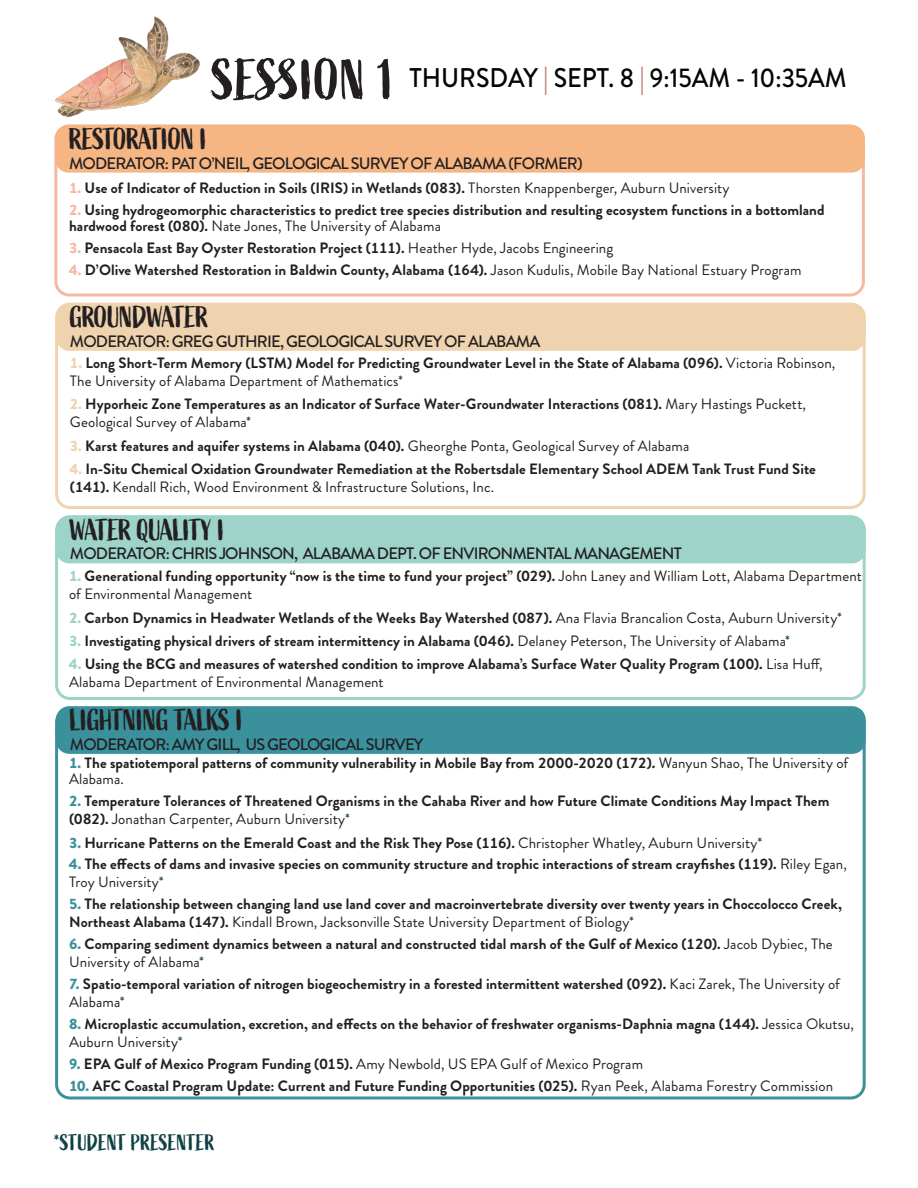
<style>
.page{position:relative;width:918px;height:1188px;background:#fff}
.page>*{position:absolute;margin:0;border:0;box-sizing:border-box;transform-origin:0 0}
.t1{font:57px "Active";letter-spacing:-.005em;color:#231f20}
.Section_Header{font:30px "Active";letter-spacing:-.03em;color:#231f20}
.t2{font:500 27px "Brandon Grotesque";color:#040503;scale:.93 1}
.t3{font:22.5px "Active";letter-spacing:-.01em;color:#0f4044}
.Section_Header-2{font:500 16.5px "Brandon Grotesque";letter-spacing:-.05em;color:#231f20}
.Section_Body_Text{font:700 15px/18px "Brandon Grotesque";letter-spacing:.005em;color:#231f20}
.s1{font-weight:900;color:#c58786}
.s2{font-weight:900;color:#f7b8a3}
.s3{font-weight:400}
.s4{font-weight:900;color:#efd3af}
.s5{font-weight:400;color:#0f4044}
.s6{font-weight:900;color:#9dd3c9}
.s7{font-weight:900;color:#3a919c}
</style>
<div class="page">
<div style="left:54px;top:124px;width:811px;height:173px;border:3px solid #f7b8a3;border-radius:14px"></div>
<div style="left:55px;top:125px;width:810px;height:48px;background:#f6b684;border-radius:14px"></div>
<div style="left:55px;top:303px;width:811px;height:206px;border:3px solid #efd3af;border-radius:14px"></div>
<div style="left:56px;top:303px;width:810px;height:48px;background:#efd3af;border-radius:14px"></div>
<div style="left:55px;top:515px;width:811px;height:185px;border:3px solid #9dd3c9;border-radius:14px"></div>
<div style="left:56px;top:516px;width:810px;height:47px;background:#9dd3c9;border-radius:14px"></div>
<div style="left:56px;top:706px;width:810px;height:48px;background:#3a919c;border-radius:14px"></div>
<img style="left:55px;top:16px;width:145px;height:101px">
<p class="t1" style="left:211px;top:48px;width:184px">SESSION 1</p>
<p class="t2" style="left:410px;top:59px;width:472px">THURSDAY <span class="s1">|</span> SEPT. 8 <span class="s1">|</span> 9:15AM - 10:35AM</p>
<p class="Section_Header" style="left:69px;top:122px;width:140px">RESTORATION I</p>
<p class="Section_Header-2" style="left:69px;top:152px;width:515px">MODERATOR: PAT O’NEIL, GEOLOGICAL SURVEY OF ALABAMA (FORMER)</p>
<p class="Section_Body_Text" style="left:69px;top:179px;width:662px"><span class="s2">1.</span> Use of Indicator of Reduction in Soils (IRIS) in Wetlands (083). <span class="s3">Thorsten Knappenberger, Auburn University</span></p>
<p class="Section_Body_Text" style="left:69px;top:201px;width:757px;line-height:16.5px"><span class="s2">2.</span> Using hydrogeomorphic characteristics to predict tree species distribution and resulting ecosystem functions in a bottomland hardwood forest (080). <span class="s3">Nate Jones, The University of Alabama</span></p>
<p class="Section_Body_Text" style="left:69px;top:239px;width:546px"><span class="s2">3.</span> Pensacola East Bay Oyster Restoration Project (111). <span class="s3">Heather Hyde, Jacobs Engineering</span></p>
<p class="Section_Body_Text" style="left:69px;top:261px;width:734px"><span class="s2">4.</span> D’Olive Watershed Restoration in Baldwin County, Alabama (164). <span class="s3">Jason Kudulis, Mobile Bay National Estuary Program</span></p>
<p class="Section_Header" style="left:70px;top:300px;width:141px">GROUNDWATER</p>
<p class="Section_Header-2" style="left:70px;top:330px;width:472px">MODERATOR: GREG GUTHRIE, GEOLOGICAL SURVEY OF ALABAMA</p>
<p class="Section_Body_Text" style="left:70px;top:354px;width:767px"><span class="s4">1.</span> Long Short-Term Memory (LSTM) Model for Predicting Groundwater Level in the State of Alabama (096). <span class="s3">Victoria Robinson,<br>The University of Alabama Department of Mathematics</span><span class="s5">*</span></p>
<p class="Section_Body_Text" style="left:70px;top:395px;width:738px"><span class="s4">2.</span> Hyporheic Zone Temperatures as an Indicator of Surface Water-Groundwater Interactions (081). <span class="s3">Mary Hastings Puckett,<br>Geological Survey of Alabama</span><span class="s5">*</span></p>
<p class="Section_Body_Text" style="left:70px;top:437px;width:621px"><span class="s4">3.</span> Karst features and aquifer systems in Alabama (040). <span class="s3">Gheorghe Ponta, Geological Survey of Alabama</span></p>
<p class="Section_Body_Text" style="left:70px;top:460px;width:748px"><span class="s4">4.</span> In-Situ Chemical Oxidation Groundwater Remediation at the Robertsdale Elementary School ADEM Tank Trust Fund Site (141). <span class="s3">Kendall Rich, Wood Environment &amp; Infrastructure Solutions, Inc.</span></p>
<p class="Section_Header" style="left:70px;top:513px;width:157px">WATER QUALITY I</p>
<p class="Section_Header-2" style="left:70px;top:542px;width:613px">MODERATOR: CHRIS JOHNSON, ALABAMA DEPT. OF ENVIRONMENTAL MANAGEMENT</p>
<p class="Section_Body_Text" style="left:69px;top:567px;width:794px"><span class="s6">1.</span> Generational funding opportunity “now is the time to fund your project” (029). <span class="s3">John Laney and William Lott, Alabama Department of Environmental Management</span></p>
<p class="Section_Body_Text" style="left:69px;top:609px;width:775px"><span class="s6">2.</span> Carbon Dynamics in Headwater Wetlands of the Weeks Bay Watershed (087). <span class="s3">Ana Flavia Brancalion Costa, Auburn University</span><span class="s5">*</span></p>
<p class="Section_Body_Text" style="left:69px;top:632px;width:723px"><span class="s6">3.</span> Investigating physical drivers of stream intermittency in Alabama (046). <span class="s3">Delaney Peterson, The University of Alabama</span><span class="s5">*</span></p>
<p class="Section_Body_Text" style="left:69px;top:656px;width:755px"><span class="s6">4.</span> Using the BCG and measures of watershed condition to improve Alabama’s Surface Water Quality Program (100). <span class="s3">Lisa Huff,<br>Alabama Department of Environmental Management</span></p>
<p class="Section_Header" style="left:70px;top:704px;width:175px">LIGHTNING TALKS I</p>
<p class="Section_Header-2" style="left:70px;top:733px;width:355px">MODERATOR: AMY GILL, US GEOLOGICAL SURVEY</p>
<p class="Section_Body_Text" style="left:69px;top:755px;width:781px;line-height:16.5px"><span class="s7">1.</span> The spatiotemporal patterns of community vulnerability in Mobile Bay from 2000-2020 (172). <span class="s3">Wanyun Shao, The University of<br>Alabama.</span></p>
<p class="Section_Body_Text" style="left:69px;top:792px;width:762px"><span class="s7">2.</span> Temperature Tolerances of Threatened Organisms in the Cahaba River and how Future Climate Conditions May Impact Them (082). <span class="s3">Jonathan Carpenter, Auburn University</span><span class="s5">*</span></p>
<p class="Section_Body_Text" style="left:69px;top:834px;width:695px"><span class="s7">3.</span> Hurricane Patterns on the Emerald Coast and the Risk They Pose (116). <span class="s3">Christopher Whatley, Auburn University</span><span class="s5">*</span></p>
<p class="Section_Body_Text" style="left:69px;top:855px;width:779px"><span class="s7">4.</span> The effects of dams and invasive species on community structure and trophic interactions of stream crayfishes (119). <span class="s3">Riley Egan,<br>Troy University</span><span class="s5">*</span></p>
<p class="Section_Body_Text" style="left:69px;top:895px;width:774px"><span class="s7">5.</span> The relationship between changing land use land cover and macroinvertebrate diversity over twenty years in Choccolocco Creek,<br>Northeast Alabama (147). <span class="s3">Kindall Brown, Jacksonville State University Department of Biology</span><span class="s5">*</span></p>
<p class="Section_Body_Text" style="left:69px;top:935px;width:765px"><span class="s7">6.</span> Comparing sediment dynamics between a natural and constructed tidal marsh of the Gulf of Mexico (120). <span class="s3">Jacob Dybiec, The<br>University of Alabama</span><span class="s5">*</span></p>
<p class="Section_Body_Text" style="left:69px;top:975px;width:772px"><span class="s7">7.</span> Spatio-temporal variation of nitrogen biogeochemistry in a forested intermittent watershed (092). <span class="s3">Kaci Zarek, The University of<br>Alabama</span><span class="s5">*</span></p>
<p class="Section_Body_Text" style="left:69px;top:1015px;width:786px"><span class="s7">8.</span> Microplastic accumulation, excretion, and effects on the behavior of freshwater organisms-Daphnia magna (144). <span class="s3">Jessica Okutsu,<br>Auburn University</span><span class="s5">*</span></p>
<p class="Section_Body_Text" style="left:69px;top:1055px;width:576px"><span class="s7">9.</span> EPA Gulf of Mexico Program Funding (015). <span class="s3">Amy Newbold, US EPA Gulf of Mexico Program</span></p>
<p class="Section_Body_Text" style="left:69px;top:1077px;width:766px"><span class="s7">10.</span> AFC Coastal Program Update: Current and Future Funding Opportunities (025). <span class="s3">Ryan Peek, Alabama Forestry Commission</span></p>
<p class="t3" style="left:54px;top:1130px;width:162px">*STUDENT PRESENTER</p>
</div>
